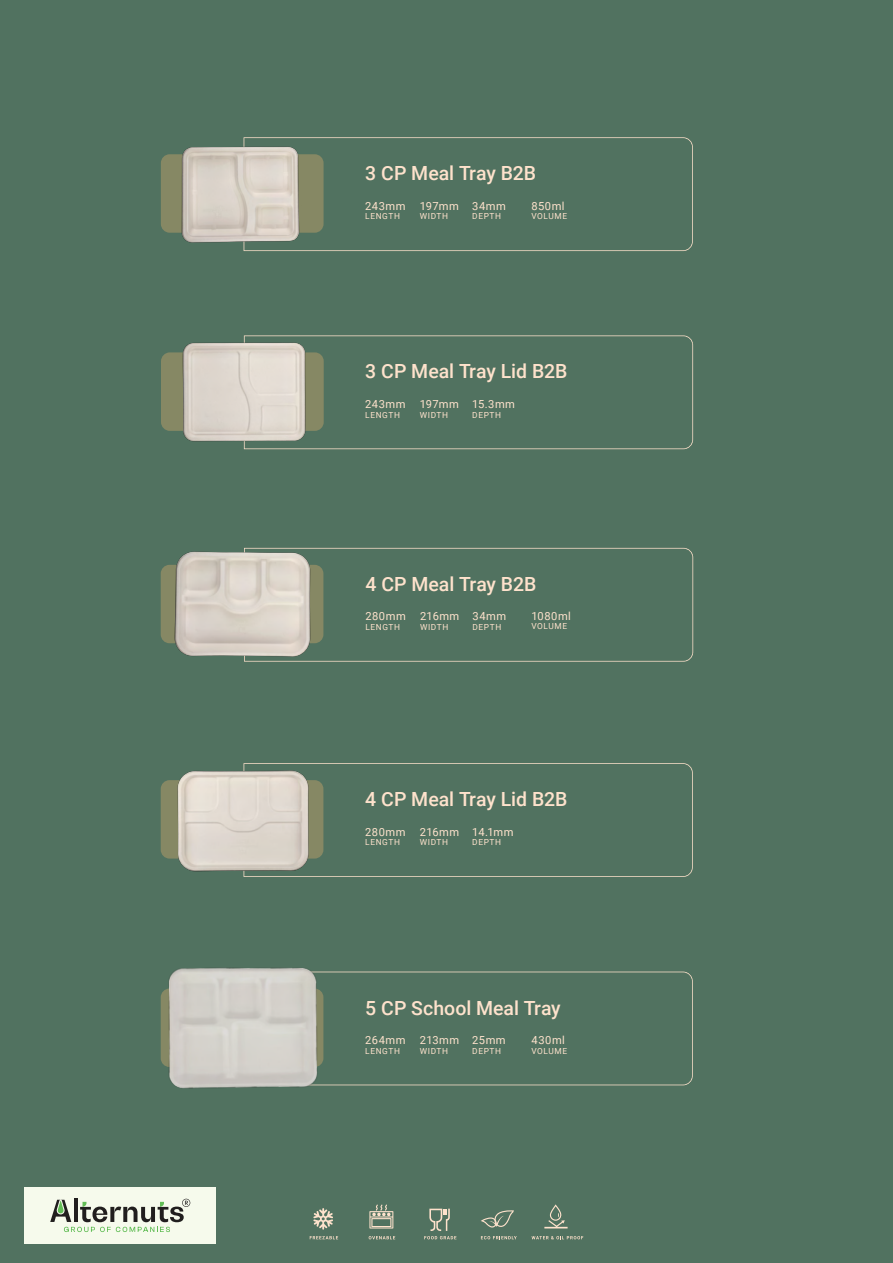
<style>
.page{position:relative;width:893px;height:1263px;background:#517260}
.page>*{position:absolute;margin:0;border:0;box-sizing:border-box;transform-origin:0 0}
.t1{font:500 19.5px "Roboto";letter-spacing:-.005em;color:#fee2cc}
.t2{font:11.1px "Roboto";letter-spacing:.04em;color:#fee2cc}
.t3{font:8.4px "Roboto";letter-spacing:.07em;color:#fee2cc}
</style>
<div class="page">
<svg style="left:244px;top:137px;width:449px;height:114px"></svg>
<div style="left:161px;top:154px;width:163px;height:79px;background:#868864;border-radius:9px"></div>
<img style="left:174px;top:141px;width:130px;height:106px">
<svg style="left:244px;top:335px;width:449px;height:114px"></svg>
<div style="left:161px;top:352px;width:163px;height:79px;background:#868864;border-radius:9px"></div>
<svg style="left:326px;top:548px;width:367px;height:114px"></svg>
<img style="left:160px;top:547px;width:166px;height:115px">
<svg style="left:376px;top:763px;width:317px;height:114px"></svg>
<svg style="left:313px;top:1208px;width:20px;height:21px"></svg>
<svg style="left:310px;top:1236px;width:28px;height:3px"></svg>
<svg style="left:369px;top:1204px;width:24px;height:24px"></svg>
<svg style="left:369px;top:1236px;width:26px;height:3px"></svg>
<svg style="left:424px;top:1208px;width:32px;height:31px"></svg>
<svg style="left:481px;top:1210px;width:33px;height:17px"></svg>
<svg style="left:481px;top:1236px;width:36px;height:3px"></svg>
<svg style="left:544px;top:1204px;width:24px;height:24px"></svg>
<svg style="left:532px;top:1236px;width:51px;height:3px"></svg>
<img style="left:182px;top:339px;width:124px;height:105px">
<img style="left:160px;top:763px;width:216px;height:114px">
<svg style="left:323px;top:971px;width:370px;height:114px"></svg>
<img style="left:163px;top:967px;width:160px;height:122px">
<div style="left:25px;top:1187px;width:191px;height:56px;background:#f6faec"></div>
<svg style="left:50px;top:1199px;width:140px;height:33px"></svg>
<h1 class="t1" style="left:365px;top:160px;width:172px">3 CP Meal Tray B2B</h1>
<h2 class="t2" style="left:365px;top:198px;width:42px">243mm</h2>
<p class="t3" style="left:365px;top:211px;width:36px">LENGTH</p>
<h2 class="t2" style="left:531px;top:198px;width:35px">850ml</h2>
<p class="t3" style="left:531px;top:211px;width:37px">VOLUME</p>
<h2 class="t2" style="left:420px;top:198px;width:40px">197mm</h2>
<p class="t3" style="left:420px;top:211px;width:30px">WIDTH</p>
<h2 class="t2" style="left:472px;top:198px;width:35px">34mm</h2>
<p class="t3" style="left:472px;top:211px;width:30px">DEPTH</p>
<h1 class="t1" style="left:365px;top:358px;width:204px">3 CP Meal Tray Lid B2B</h1>
<h2 class="t2" style="left:365px;top:396px;width:42px">243mm</h2>
<p class="t3" style="left:365px;top:409px;width:36px">LENGTH</p>
<h2 class="t2" style="left:420px;top:396px;width:40px">197mm</h2>
<p class="t3" style="left:420px;top:409px;width:30px">WIDTH</p>
<h2 class="t2" style="left:472px;top:396px;width:44px">15.3mm</h2>
<p class="t3" style="left:472px;top:409px;width:30px">DEPTH</p>
<h1 class="t1" style="left:365px;top:570px;width:172px">4 CP Meal Tray B2B</h1>
<h2 class="t2" style="left:365px;top:608px;width:42px">280mm</h2>
<p class="t3" style="left:365px;top:621px;width:36px">LENGTH</p>
<h2 class="t2" style="left:531px;top:608px;width:41px">1080ml</h2>
<p class="t3" style="left:531px;top:621px;width:37px">VOLUME</p>
<h2 class="t2" style="left:420px;top:608px;width:41px">216mm</h2>
<p class="t3" style="left:420px;top:621px;width:30px">WIDTH</p>
<h2 class="t2" style="left:472px;top:608px;width:35px">34mm</h2>
<p class="t3" style="left:472px;top:621px;width:30px">DEPTH</p>
<h1 class="t1" style="left:365px;top:785px;width:204px">4 CP Meal Tray Lid B2B</h1>
<h2 class="t2" style="left:365px;top:824px;width:42px">280mm</h2>
<p class="t3" style="left:365px;top:836px;width:36px">LENGTH</p>
<h2 class="t2" style="left:420px;top:824px;width:41px">216mm</h2>
<p class="t3" style="left:420px;top:836px;width:30px">WIDTH</p>
<h2 class="t2" style="left:472px;top:824px;width:43px">14.1mm</h2>
<p class="t3" style="left:472px;top:836px;width:30px">DEPTH</p>
<h1 class="t1" style="left:365px;top:994px;width:197px">5 CP School Meal Tray</h1>
<h2 class="t2" style="left:365px;top:1032px;width:42px">264mm</h2>
<p class="t3" style="left:365px;top:1045px;width:36px">LENGTH</p>
<h2 class="t2" style="left:531px;top:1032px;width:35px">430ml</h2>
<p class="t3" style="left:531px;top:1045px;width:37px">VOLUME</p>
<h2 class="t2" style="left:420px;top:1032px;width:41px">213mm</h2>
<p class="t3" style="left:420px;top:1045px;width:30px">WIDTH</p>
<h2 class="t2" style="left:472px;top:1032px;width:35px">25mm</h2>
<p class="t3" style="left:472px;top:1045px;width:30px">DEPTH</p>
</div>
